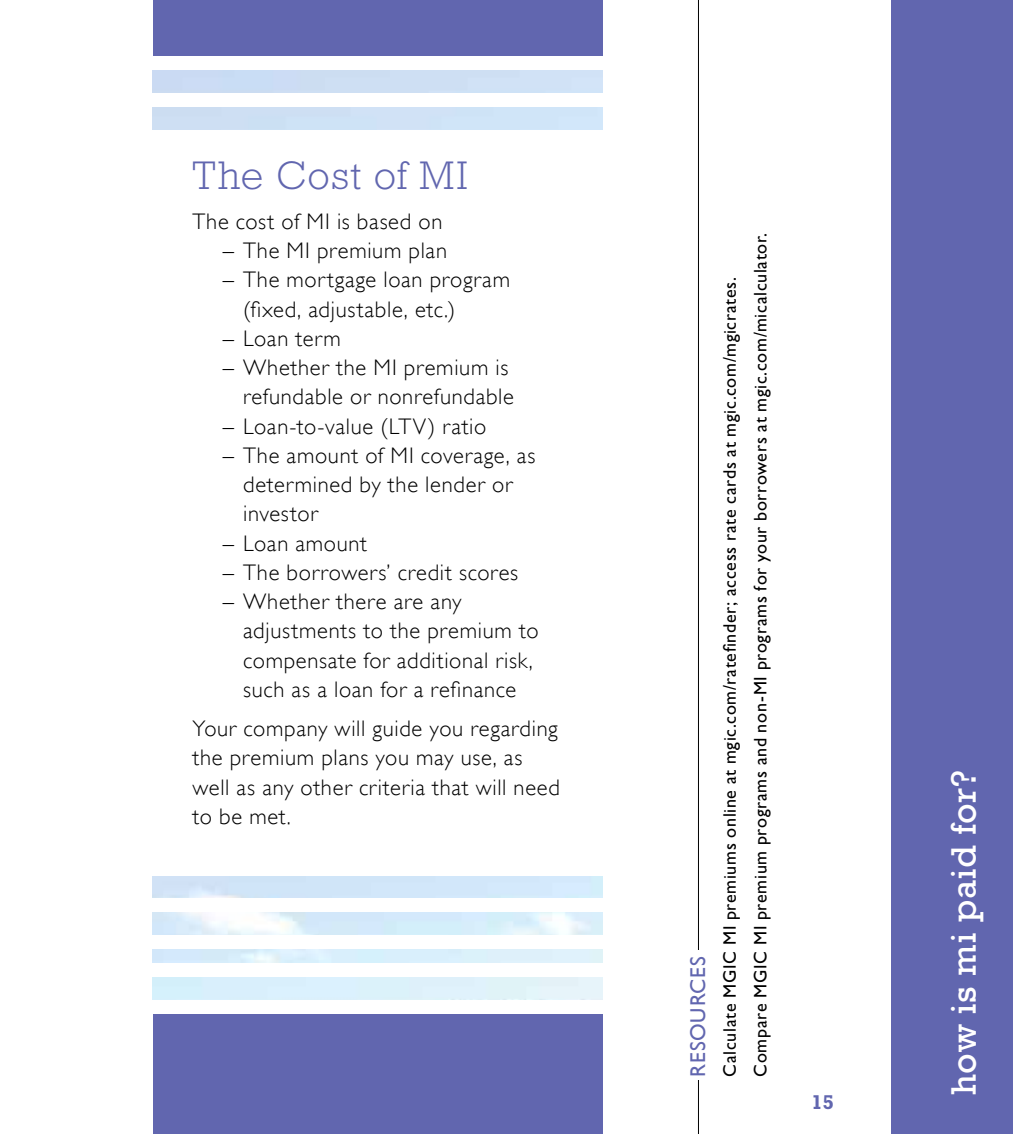
<style>
.page{position:relative;width:1013px;height:1134px;background:#fff}
.page>*{position:absolute;margin:0;border:0;box-sizing:border-box;transform-origin:0 0}
.t1{font:300 40.5px "Rockwell";letter-spacing:.035em;color:#6166af}
.t2{font:36px "Rockwell";letter-spacing:.015em;color:#fff}
.Body_Copy__Black{font:300 22.5px/29.2px "Gill Sans";letter-spacing:.03em;color:#000}
.Body_Copy__Black-2{font:21.38px "Gill Sans";letter-spacing:.04em;color:#6166af}
.t3{font:700 20.25px "Rockwell";color:#6166af}
.Bulleted_Black{font:18px "Gill Sans";letter-spacing:.035em;color:#000}
</style>
<div class="page">
<div style="left:153px;top:1014px;width:449px;height:120px;background:#6166af"></div>
<div style="left:153px;top:0;width:449px;height:57px;background:#6166af"></div>
<div style="left:891px;top:0;width:121px;height:1134px;background:#6166af"></div>
<hr style="left:698px;top:0;width:1px;height:1134px;background:#000">
<div style="left:690px;top:950px;width:15px;height:130px;background:#fff"></div>
<p class="t1" style="left:192px;top:153px;width:277px">The Cost of MI</p>
<p class="Body_Copy__Black" style="left:192px;top:206px;width:251px">The cost of MI is based on</p>
<p class="Body_Copy__Black" style="left:223px;top:235px;width:226px">– The MI premium plan</p>
<p class="Body_Copy__Black" style="left:243px;top:264px;width:268px;text-indent:-20px">– The mortgage loan program (fixed, adjustable, etc.)</p>
<p class="Body_Copy__Black" style="left:223px;top:323px;width:119px">– Loan term</p>
<p class="Body_Copy__Black" style="left:223px;top:352px;width:293px;text-align:right">– Whether the MI premium is refundable or nonrefundable</p>
<p class="Body_Copy__Black" style="left:223px;top:411px;width:265px">– Loan-to-value (LTV) ratio</p>
<p class="Body_Copy__Black" style="left:243px;top:440px;width:294px;text-indent:-20px">– The amount of MI coverage, as determined by the lender or investor</p>
<p class="Body_Copy__Black" style="left:223px;top:528px;width:146px">– Loan amount</p>
<p class="Body_Copy__Black" style="left:223px;top:557px;width:297px">– The borrowers’ credit scores</p>
<p class="Body_Copy__Black" style="left:243px;top:586px;width:297px;text-indent:-20px">– Whether there are any adjustments to the premium to compensate for additional risk, such as a loan for a refinance</p>
<p class="Body_Copy__Black" style="left:192px;top:713px;width:369px">Your company will guide you regarding the premium plans you may use, as well as any other criteria that will need to be met.</p>
<p class="Body_Copy__Black-2" style="left:685px;top:1077px;width:122px;rotate:-90deg">RESOURCES</p>
<p class="Bulleted_Black" style="left:719px;top:1077px;width:801px;rotate:-90deg">Calculate MGIC MI premiums online at mgic.com/ratefinder; access rate cards at mgic.com/mgicrates.</p>
<p class="Bulleted_Black" style="left:749px;top:1077px;width:846px;rotate:-90deg">Compare MGIC MI premium programs and non-MI programs for your borrowers at mgic.com/micalculator.</p>
<p class="t3" style="left:811px;top:1090px;width:24px">15</p>
<p class="t2" style="left:942px;top:1095px;width:327px;rotate:-90deg">how is mi paid for?</p>
</div>
